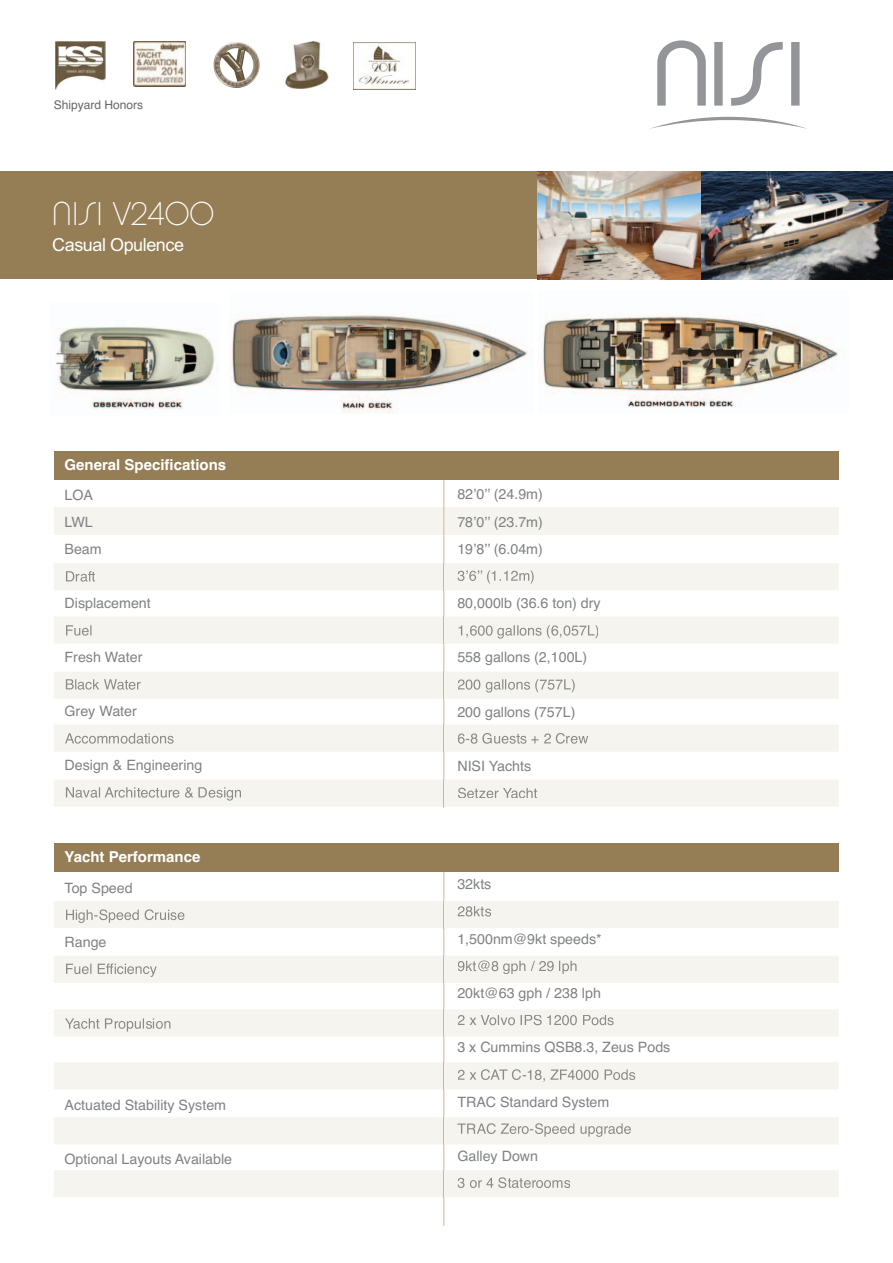
<style>
.page{position:relative;width:893px;height:1263px;background:#fff}
.page>*{position:absolute;margin:0;border:0;box-sizing:border-box;transform-origin:0 0}
.t1{font:33px "Chalet Paris Nineteen Seventy";color:#fff}
.t2{font:18px "Arial";letter-spacing:-.025em;color:#fff}
.t3{font:700 15px "Helvetica";color:#fff}
.t4{font:14.25px/27px "Helvetica";color:#808285}
.t5{font:12px "Helvetica";color:#666669}
</style>
<div class="page">
<svg style="left:657px;top:40px;width:143px;height:66px"></svg>
<svg style="left:650px;top:117px;width:157px;height:12px"></svg>
<div style="left:54px;top:508px;width:785px;height:27px;background:#f6f4ee"></div>
<hr style="left:444px;top:459px;width:1px;height:349px;background:#cdb796">
<div style="left:54px;top:451px;width:785px;height:29px;background:#957e56"></div>
<div style="left:0;top:172px;width:776px;height:107px;background:#957e56"></div>
<img style="left:537px;top:172px;width:164px;height:107px">
<img style="left:701px;top:172px;width:191px;height:107px">
<img style="left:55px;top:41px;width:51px;height:48px">
<img style="left:133px;top:41px;width:53px;height:45px">
<img style="left:213px;top:42px;width:47px;height:46px">
<img style="left:284px;top:41px;width:44px;height:48px">
<img style="left:353px;top:42px;width:63px;height:48px">
<hr style="left:444px;top:851px;width:1px;height:375px;background:#cdb796">
<div style="left:54px;top:843px;width:785px;height:29px;background:#957e56"></div>
<img style="left:56px;top:326px;width:159px;height:83px">
<img style="left:231px;top:315px;width:297px;height:98px">
<img style="left:543px;top:315px;width:296px;height:92px">
<div style="left:54px;top:563px;width:785px;height:27px;background:#f6f4ee"></div>
<svg style="left:54px;top:616px;width:785px;height:28px;background:#f3f2ec"></svg>
<div style="left:54px;top:672px;width:785px;height:27px;background:#f6f4ee"></div>
<svg style="left:54px;top:724px;width:785px;height:28px;background:#f2f0eb"></svg>
<div style="left:54px;top:780px;width:785px;height:27px;background:#f6f4ee"></div>
<div style="left:54px;top:901px;width:785px;height:27px;background:#f6f4ee"></div>
<div style="left:54px;top:956px;width:785px;height:27px;background:#f6f4ee"></div>
<div style="left:54px;top:1009px;width:785px;height:27px;background:#f6f4ee"></div>
<div style="left:54px;top:1062px;width:785px;height:27px;background:#f6f4ee"></div>
<div style="left:54px;top:1117px;width:785px;height:27px;background:#f6f4ee"></div>
<div style="left:54px;top:1170px;width:785px;height:27px;background:#f6f4ee"></div>
<p class="t5" style="left:54px;top:100px;width:91px">Shipyard Honors</p>
<h1 class="t1" style="left:52px;top:195px;width:164px">NISI V2400</h1>
<p class="t2" style="left:52px;top:234px;width:133px">Casual Opulence</p>
<p class="t3" style="left:65px;top:459px;width:163px">General Specifications</p>
<p class="t4" style="left:65px;top:483px;width:39px">LOA<br>LWL<br>Beam</p>
<p class="t4" style="left:65px;top:591px;width:88px">Displacement</p>
<p class="t4" style="left:65px;top:645px;width:79px">Fresh Water</p>
<p class="t4" style="left:65px;top:699px;width:74px">Grey Water</p>
<p class="t4" style="left:65px;top:753px;width:139px">Design &amp; Engineering</p>
<p class="t3" style="left:65px;top:852px;width:137px">Yacht Performance</p>
<p class="t4" style="left:65px;top:875px;width:70px">Top Speed</p>
<p class="t4" style="left:65px;top:930px;width:43px">Range</p>
<p class="t4" style="left:65px;top:1093px;width:163px">Actuated Stability System</p>
<p class="t4" style="left:65px;top:1147px;width:169px">Optional Layouts Available</p>
<p class="t4" style="left:457px;top:482px;width:87px;text-align:justify">82’0’’ (24.9m)<br>78’0’’ (23.7m)<br>19’8’’ (6.04m)</p>
<p class="t4" style="left:457px;top:591px;width:145px">80,000lb (36.6 ton) dry</p>
<p class="t4" style="left:457px;top:645px;width:131px">558 gallons (2,100L)</p>
<p class="t4" style="left:457px;top:699px;width:120px">200 gallons (757L)</p>
<p class="t4" style="left:457px;top:754px;width:75px">NISI Yachts</p>
<p class="t4" style="left:457px;top:872px;width:36px">32kts</p>
<p class="t4" style="left:457px;top:926px;width:146px">1,500nm@9kt speeds*</p>
<p class="t4" style="left:457px;top:981px;width:145px">20kt@63 gph / 238 lph</p>
<p class="t4" style="left:457px;top:1035px;width:215px">3 x Cummins QSB8.3, Zeus Pods</p>
<p class="t4" style="left:457px;top:1089px;width:154px">TRAC Standard System</p>
<p class="t4" style="left:457px;top:1144px;width:82px">Galley Down</p>
</div>
